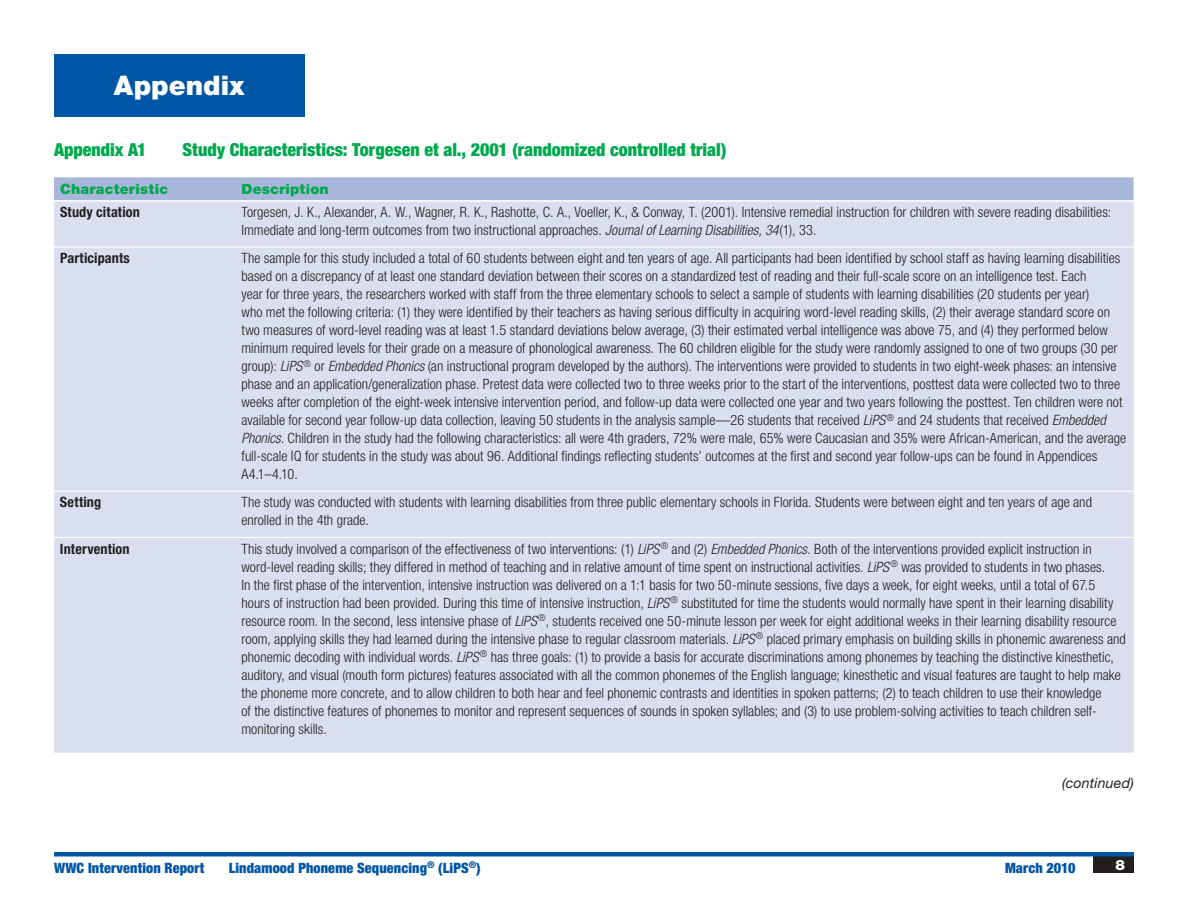
<style>
.page{position:relative;width:1188px;height:918px;background:#fff}
.page>*{position:absolute;margin:0;border:0;box-sizing:border-box;transform-origin:0 0}
.Appendix_blue_box{font:900 27px "Helvetica Neue LT Std";color:#fff}
.Appendix_title{font:900 condensed 18px "Helvetica Neue LT Std";color:#00a94e}
.Table_body_text{font:300 condensed 14.25px/18px "Helvetica Neue LT Std";color:#231f20}
.Footer{font:900 condensed 14.25px "Helvetica Neue LT Std";letter-spacing:.01em;color:#0155a5}
.Table_sub_head{font:700 condensed 14.25px "Helvetica Neue LT Std";letter-spacing:.01em;color:#231f20}
.Table_col__head{font:900 14.25px "Helvetica Neue LT Std";letter-spacing:.01em;color:#00a94e}
.Table_body_text-2{font:italic 14.25px "Helvetica Neue LT Std";letter-spacing:.01em;color:#231f20}
.Footer-Month_Year{font:900 condensed 14.25px "Helvetica Neue LT Std";letter-spacing:.005em;color:#0155a5}
.Page{font:900 14.25px "Helvetica Neue LT Std";color:#fff}
.s1{font-style:italic}
</style>
<div class="page">
<div style="left:1094px;top:856px;width:40px;height:17px;background:#231f20"></div>
<hr style="left:54px;top:852px;width:1080px;height:4px;background:#0155a5">
<div style="left:54px;top:54px;width:250px;height:63px;background:#0155a5"></div>
<div style="left:54px;top:177px;width:1080px;height:23px;background:#a9b8da"></div>
<div style="left:54px;top:202px;width:1080px;height:551px;background:#d9dfef"></div>
<hr style="left:54px;top:247px;width:181px;height:1px;background:#fff">
<hr style="left:235px;top:247px;width:899px;height:1px;background:#fff">
<hr style="left:54px;top:491px;width:181px;height:1px;background:#fff">
<hr style="left:235px;top:491px;width:899px;height:1px;background:#fff">
<hr style="left:54px;top:537px;width:181px;height:1px;background:#fff">
<hr style="left:235px;top:537px;width:899px;height:1px;background:#fff">
<p class="Appendix_blue_box" style="left:114px;top:69px;width:132px">Appendix</p>
<p class="Appendix_title" style="left:54px;top:139px;width:94px">Appendix A1</p>
<p class="Appendix_title" style="left:183px;top:139px;width:545px">Study Characteristics: Torgesen et al., 2001 (randomized controlled trial)</p>
<p class="Table_col__head" style="left:60px;top:180px;width:110px">Characteristic</p>
<p class="Table_col__head" style="left:241px;top:180px;width:89px">Description</p>
<p class="Table_sub_head" style="left:60px;top:203px;width:82px">Study citation</p>
<p class="Table_body_text" style="left:241px;top:203px;width:871px">Torgesen, J. K., Alexander, A. W., Wagner, R. K., Rashotte, C. A., Voeller, K., &amp; Conway, T. (2001). Intensive remedial instruction for children with severe reading disabilities:<br>Immediate and long-term outcomes from two instructional approaches. <span class="s1">Journal of Learning Disabilities, 34</span>(1), 33.</p>
<p class="Table_sub_head" style="left:60px;top:250px;width:71px">Participants</p>
<p class="Table_body_text" style="left:241px;top:249px;width:886px">The sample for this study included a total of 60 students between eight and ten years of age. All participants had been identified by school staff as having learning disabilities based on a discrepancy of at least one standard deviation between their scores on a standardized test of reading and their full-scale score on an intelligence test. Each<br>year for three years, the researchers worked with staff from the three elementary schools to select a sample of students with learning disabilities (20 students per year)<br>who met the following criteria: (1) they were identified by their teachers as having serious difficulty in acquiring word-level reading skills, (2) their average standard score on two measures of word-level reading was at least 1.5 standard deviations below average, (3) their estimated verbal intelligence was above 75, and (4) they performed below minimum required levels for their grade on a measure of phonological awareness. The 60 children eligible for the study were randomly assigned to one of two groups (30 per group): <span class="s1">LiPS</span> <sup>®</sup> or <span class="s1">Embedded Phonics</span> (an instructional program developed by the authors). The interventions were provided to students in two eight-week phases: an intensive phase and an application/generalization phase. Pretest data were collected two to three weeks prior to the start of the interventions, posttest data were collected two to three weeks after completion of the eight-week intensive intervention period, and follow-up data were collected one year and two years following the posttest. Ten children were not available for second year follow-up data collection, leaving 50 students in the analysis sample—26 students that received <span class="s1">LiPS</span> <sup>®</sup> and 24 students that received <span class="s1">Embedded Phonics.</span> Children in the study had the following characteristics: all were 4th graders, 72% were male, 65% were Caucasian and 35% were African-American, and the average full-scale IQ for students in the study was about 96. Additional findings reflecting students’ outcomes at the first and second year follow-ups can be found in Appendices A4.1–4.10.</p>
<p class="Table_sub_head" style="left:60px;top:494px;width:43px">Setting</p>
<p class="Table_body_text" style="left:241px;top:493px;width:852px">The study was conducted with students with learning disabilities from three public elementary schools in Florida. Students were between eight and ten years of age and enrolled in the 4th grade.</p>
<p class="Table_sub_head" style="left:60px;top:540px;width:71px">Intervention</p>
<p class="Table_body_text" style="left:241px;top:539px;width:886px">This study involved a comparison of the effectiveness of two interventions: (1) <span class="s1">LiPS</span> <sup>®</sup> and (2) <span class="s1">Embedded Phonics</span>. Both of the interventions provided explicit instruction in word-level reading skills; they differed in method of teaching and in relative amount of time spent on instructional activities. <span class="s1">LiPS</span> <sup>®</sup> was provided to students in two phases.<br>In the first phase of the intervention, intensive instruction was delivered on a 1:1 basis for two 50-minute sessions, five days a week, for eight weeks, until a total of 67.5 hours of instruction had been provided. During this time of intensive instruction, <span class="s1">LiPS</span> <sup>®</sup> substituted for time the students would normally have spent in their learning disability resource room. In the second, less intensive phase of <span class="s1">LiPS</span> <sup>®</sup>, students received one 50-minute lesson per week for eight additional weeks in their learning disability resource room, applying skills they had learned during the intensive phase to regular classroom materials. <span class="s1">LiPS</span> <sup>®</sup> placed primary emphasis on building skills in phonemic awareness and phonemic decoding with individual words. <span class="s1">LiPS</span> <sup>®</sup> has three goals: (1) to provide a basis for accurate discriminations among phonemes by teaching the distinctive kinesthetic, auditory, and visual (mouth form pictures) features associated with all the common phonemes of the English language; kinesthetic and visual features are taught to help make the phoneme more concrete, and to allow children to both hear and feel phonemic contrasts and identities in spoken patterns; (2) to teach children to use their knowledge<br>of the distinctive features of phonemes to monitor and represent sequences of sounds in spoken syllables; and (3) to use problem-solving activities to teach children self&shy;monitoring skills.</p>
<p class="Table_body_text-2" style="left:1062px;top:774px;width:73px">(continued)</p>
<p class="Footer" style="left:54px;top:859px;width:152px">WWC Intervention Report</p>
<p class="Footer" style="left:229px;top:859px;width:253px">Lindamood Phoneme Sequencing<sup>®</sup> (LiPS<sup>®</sup>)</p>
<p class="Footer-Month_Year" style="left:1005px;top:859px;width:72px">March 2010</p>
<p class="Page" style="left:1115px;top:856px;width:11px">8</p>
</div>
